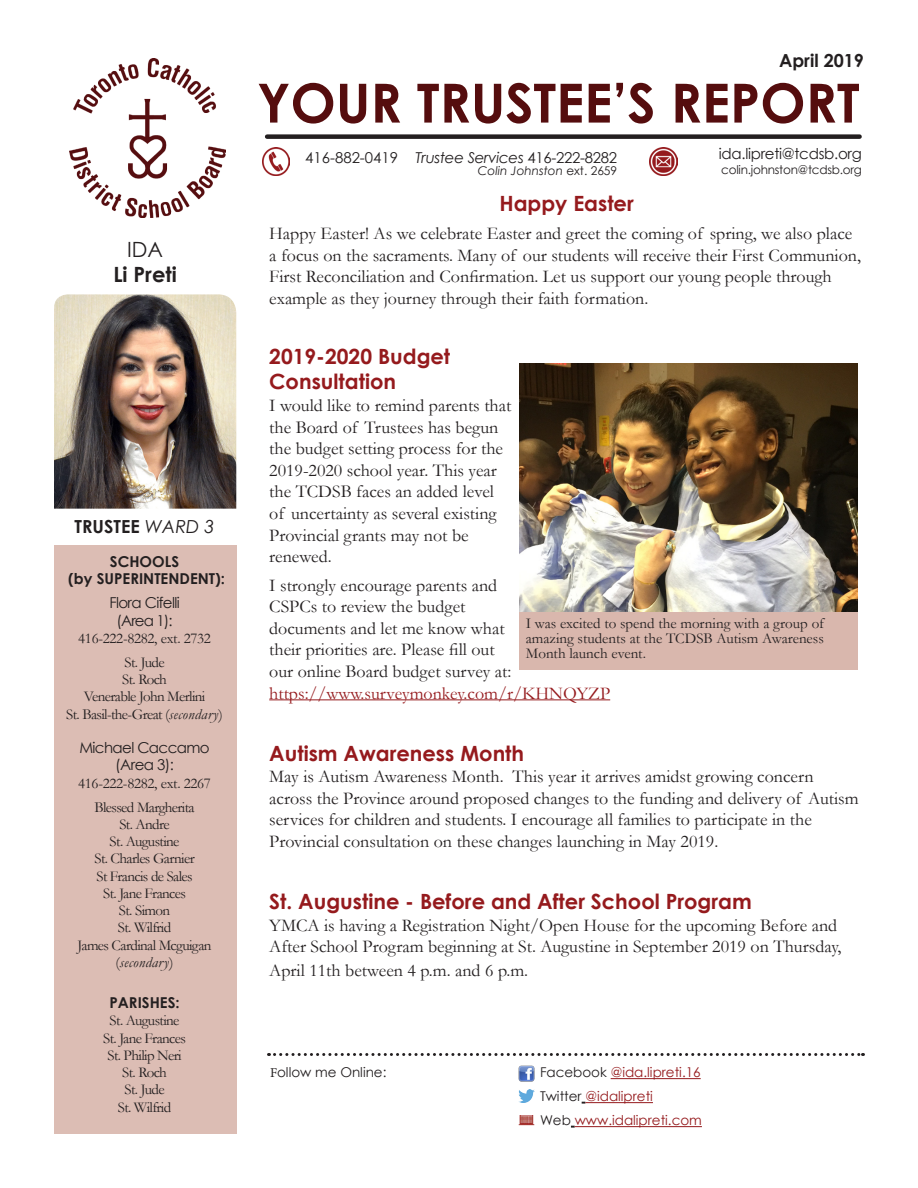
<style>
.page{position:relative;width:918px;height:1188px;background:#fff}
.page>*{position:absolute;margin:0;border:0;box-sizing:border-box;transform-origin:0 0}
.t1{font:700 54px "Century Gothic";color:#550d0e}
.t2{font:700 21px "Century Gothic";color:#951a1d}
.t3{font:700 21px "Century Gothic";color:#231f20}
.t4{font:21px "Century Gothic";color:#231f20}
.t5{font:18px/21.6px "Garamond";color:#231f20}
.t6{font:700 18px "Century Gothic";color:#231f20}
.t7{font:15px/17.2px "Garamond";letter-spacing:-.04em;color:#231f20;text-align:center}
.t8{font:15px/17.2px "Century Gothic";letter-spacing:-.04em;color:#231f20;text-align:center}
.t9{font:15px "Garamond";letter-spacing:-.02em;color:#231f20}
.t10{font:italic 15px "Century Gothic";letter-spacing:-.02em;color:#231f20}
.t11{font:700 15px "Century Gothic";color:#231f20}
.t12{font:15px "Century Gothic";letter-spacing:-.02em;color:#231f20}
.t13{font:15px "Century Gothic";color:#231f20}
.t14{font:13.5px/24px "Century Gothic";color:#951a1d}
.t15{font:13.5px "Century Gothic";color:#231f20}
.t16{font:12px "Century Gothic";letter-spacing:-.02em;color:#231f20}
.t17{font:italic 12px "Century Gothic";color:#231f20}
.s1{font-weight:400;font-style:italic}
.s2{font-style:italic}
.s3{font-family:"Century Gothic";font-weight:700}
.s4{font-style:normal}
.s5{color:#951a1d}
.s6{font-family:"Minion Pro"}
.s7{color:#231f20}
</style>
<div class="page">
<div style="left:54px;top:545px;width:182px;height:589px;background:#dcbdb4"></div>
<img style="left:69px;top:58px;width:156px;height:159px">
<div style="left:267px;top:134px;width:593px;height:5px;background:#231f20"></div>
<img style="left:54px;top:294px;width:182px;height:215px">
<img style="left:262px;top:148px;width:28px;height:28px">
<img style="left:650px;top:148px;width:28px;height:28px">
<hr style="left:269px;top:699px;width:341px;height:1px;background:#951a1d">
<div style="left:519px;top:612px;width:339px;height:58px;background:#d9b7ad"></div>
<img style="left:519px;top:363px;width:339px;height:249px">
<svg style="left:268px;top:1053px;width:595px;height:3px"></svg>
<img style="left:518px;top:1065px;width:17px;height:16px">
<img style="left:518px;top:1089px;width:17px;height:14px">
<img style="left:518px;top:1115px;width:17px;height:11px">
<hr style="left:611px;top:1078px;width:90px;height:1px;background:#951a1d">
<hr style="left:585px;top:1102px;width:68px;height:1px;background:#951a1d">
<hr style="left:575px;top:1126px;width:127px;height:1px;background:#951a1d">
<p class="t4" style="left:127px;top:234px;width:37px">IDA</p>
<p class="t3" style="left:113px;top:258px;width:65px">Li Preti</p>
<p class="t6" style="left:75px;top:512px;width:142px">TRUSTEE <span class="s1">WARD 3</span></p>
<p class="t11" style="left:110px;top:550px;width:71px">SCHOOLS</p>
<p class="t11" style="left:68px;top:568px;width:158px">(by SUPERINTENDENT):</p>
<p class="t8" style="left:109px;top:594px;width:72px">Flora Cifelli</p>
<p class="t8" style="left:117px;top:611px;width:58px">(Area 1):</p>
<p class="t9" style="left:78px;top:628px;width:134px">416-222-8282, ext. 2732</p>
<p class="t7" style="left:125px;top:653px;width:42px">St. Jude</p>
<p class="t7" style="left:122px;top:670px;width:46px">St. Roch</p>
<p class="t7" style="left:84px;top:688px;width:123px">Venerable John Merlini</p>
<p class="t7" style="left:66px;top:705px;width:158px">St. Basil-the-Great (<span class="s2">secondary</span>)</p>
<p class="t8" style="left:79px;top:739px;width:132px">Michael Caccamo (Area 3):</p>
<p class="t9" style="left:78px;top:773px;width:134px">416-222-8282, ext. 2267</p>
<p class="t7" style="left:94px;top:798px;width:102px">Blessed Margherita</p>
<p class="t7" style="left:119px;top:815px;width:52px">St. Andre</p>
<p class="t7" style="left:110px;top:832px;width:71px">St. Augustine</p>
<p class="t7" style="left:94px;top:850px;width:102px">St. Charles Garnier</p>
<p class="t7" style="left:96px;top:867px;width:98px">St Francis de Sales</p>
<p class="t7" style="left:103px;top:884px;width:84px">St. Jane Frances</p>
<p class="t7" style="left:119px;top:901px;width:53px">St. Simon</p>
<p class="t7" style="left:118px;top:919px;width:55px">St. Wilfrid</p>
<p class="t7" style="left:78px;top:936px;width:135px">James Cardinal Mcguigan (<span class="s2">secondary</span>)</p>
<p class="t7" style="left:103px;top:994px;width:84px"><span class="s3">PARISHES:<br></span>St. Augustine<br>St. Jane Frances<br>St. Philip Neri<br>St. Roch<br>St. Jude<br>St. Wilfrid</p>
<p class="t6" style="left:779px;top:47px;width:86px">April 2019</p>
<p class="t1" style="left:257px;top:62px;width:604px">YOUR TRUSTEE’S REPORT</p>
<p class="t13" style="left:305px;top:147px;width:95px">416-882-0419</p>
<p class="t10" style="left:415px;top:147px;width:203px">Trustee Services <span class="s4">416-222-8282</span></p>
<p class="t17" style="left:478px;top:162px;width:141px">Colin Johnston <span class="s4">ext. 2659</span></p>
<p class="t12" style="left:719px;top:143px;width:144px">ida.lipreti@tcdsb.org</p>
<p class="t16" style="left:721px;top:161px;width:142px">colin.johnston@tcdsb.org</p>
<p class="t2" style="left:499px;top:187px;width:136px">Happy Easter</p>
<p class="t5" style="left:269px;top:222px;width:593px">Happy Easter! As we celebrate Easter and greet the coming of spring, we also place a focus on the sacraments. Many of our students will receive their First Communion, First Reconciliation and Confirmation. Let us support our young people through example as they journey through their faith formation.</p>
<p class="t2" style="left:269px;top:341px;width:183px">2019-2020 Budget</p>
<p class="t2" style="left:269px;top:366px;width:128px">Consultation</p>
<p class="t5" style="left:269px;top:394px;width:244px">I would like to remind parents that the Board of Trustees has begun the budget setting process for the<br>2019-2020 school year. This year the TCDSB faces an added level of uncertainty as several existing<br>Provincial grants may not be renewed.</p>
<p class="t5" style="left:269px;top:574px;width:342px">I strongly encourage parents and<br>CSPCs to review the budget<br>documents and let me know what<br>their priorities are. Please fill out<br>our online Board budget survey at: <span class="s5">https://www.surveymonkey.com/r/KHNQYZP</span></p>
<p class="t7" style="left:526px;top:616px;width:300px;line-height:15px;text-align:justify">I was excited to spend the morning with a group of amazing students at the TCDSB Autism Awareness Month launch event.</p>
<p class="t2" style="left:269px;top:737px;width:256px">Autism Awareness Month</p>
<p class="t5" style="left:269px;top:765px;width:591px">May is Autism Awareness Month. This year it arrives amidst growing concern across the Province around proposed changes to the funding and delivery of Autism services for children and students. I encourage all families to participate in the Provincial consultation on these changes launching in May 2019.</p>
<p class="t2" style="left:269px;top:886px;width:484px">St. Augustine - Before and After School Program</p>
<p class="t5" style="left:269px;top:914px;width:574px">YMCA is having a Registration Night/Open House for the upcoming Before and<br>After School Program beginning at St. Augustine in September 2019 on Thursday,</p>
<p class="t5" style="left:269px;top:959px;width:261px">April 11th between 4 p.m. and 6 p.m.</p>
<p class="t15" style="left:270px;top:1062px;width:118px"><span class="s6">F</span>ollow me Online:</p>
<p class="t14" style="left:540px;top:1060px;width:163px"><span class="s7">Facebook</span> @ida.lipreti.16<br><span class="s7">Twitter</span> @idalipreti<br><span class="s7">Web</span> www.idalipreti.com</p>
</div>
